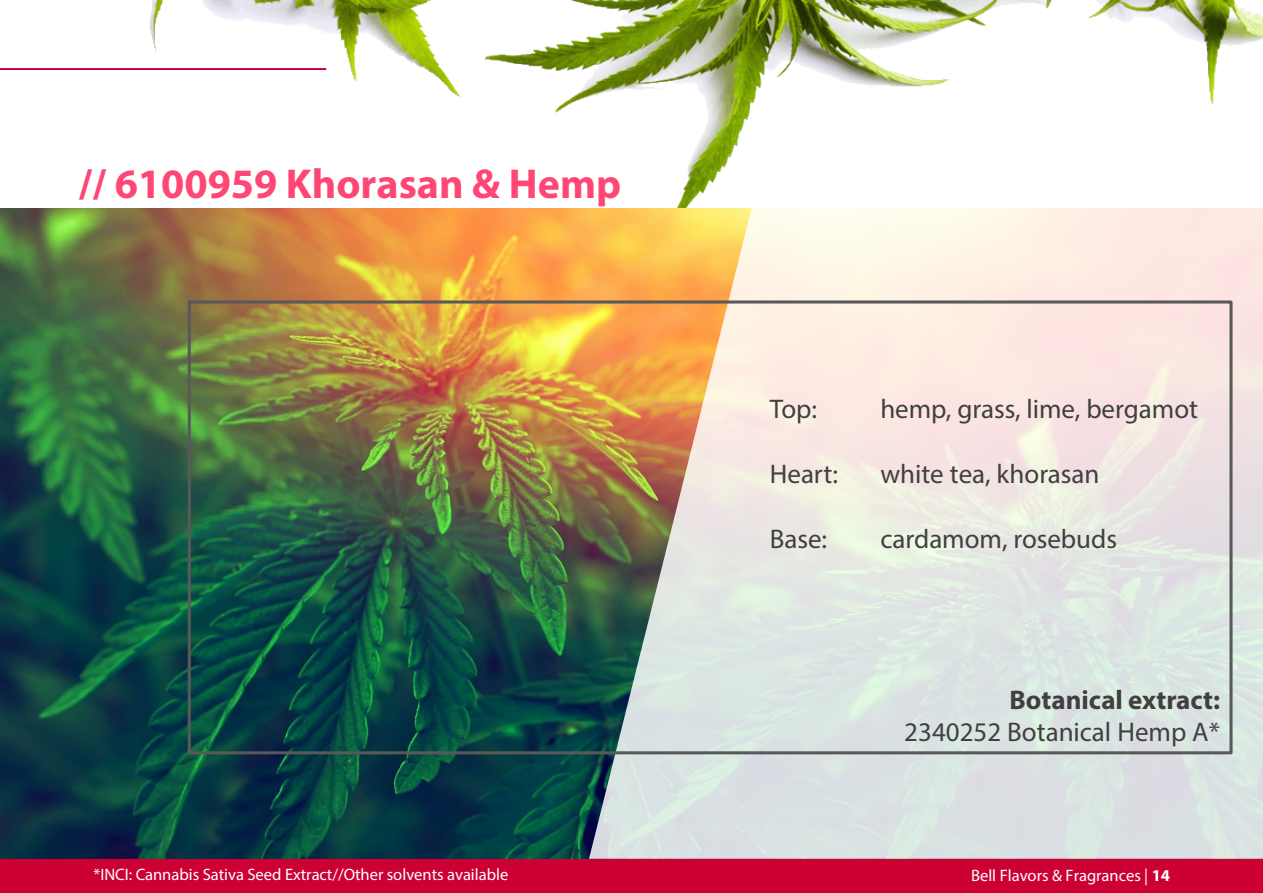
<style>
.page{position:relative;width:1263px;height:893px;background:#fff}
.page>*{position:absolute;margin:0;border:0;box-sizing:border-box;transform-origin:0 0}
.t1{font:700 42px "Myriad Pro";color:#ff4775}
.t2{font:27px/32.4px "Myriad Pro";color:#404040;text-align:right}
.t3{font:16.5px "Myriad Pro";color:#fff}
.s1{font-weight:700}
</style>
<div class="page">
<div style="left:0;top:858px;width:1263px;height:35px;background:#c03"></div>
<img style="left:150px;top:0;width:1113px;height:206px">
<img style="left:0;top:208px;width:589px;height:650px">
<svg style="left:589px;top:206px;width:674px;height:653px"></svg>
<div style="left:188px;top:300px;width:1044px;height:454px;border:3px solid #595959"></div>
<hr style="left:0;top:68px;width:326px;height:2px;background:#c03">
<h1 class="t1" style="left:79px;top:156px;width:544px">// 6100959 Khorasan &amp; Hemp</h1>
<p class="t2" style="left:770px;top:392px;width:49px">Top:</p>
<p class="t2" style="left:880px;top:392px;width:319px">hemp, grass, lime, bergamot</p>
<p class="t2" style="left:770px;top:457px;width:70px">Heart:</p>
<p class="t2" style="left:880px;top:457px;width:221px">white tea, khorasan</p>
<p class="t2" style="left:770px;top:522px;width:59px">Base:</p>
<p class="t2" style="left:880px;top:522px;width:238px">cardamom, rosebuds</p>
<p class="t2" style="left:904px;top:683px;width:317px"><span class="s1">Botanical extract:<br></span>2340252 Botanical Hemp A*</p>
<p class="t3" style="left:94px;top:864px;width:416px">*INCI: Cannabis Sativa Seed Extract//Other solvents available</p>
<p class="t3" style="left:971px;top:865px;width:201px">Bell Flavors &amp; Fragrances | <span class="s1">14</span></p>
</div>
